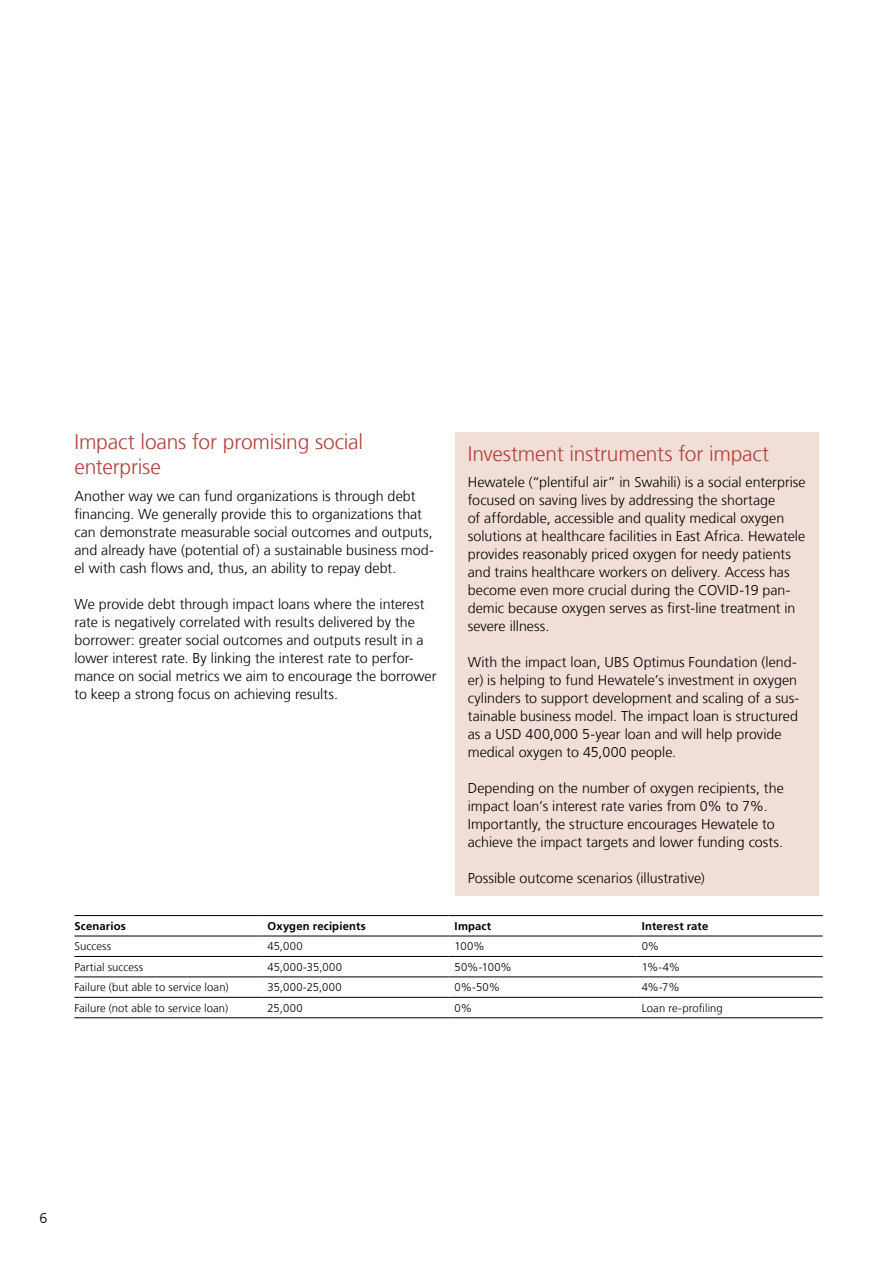
<style>
.page{position:relative;width:893px;height:1263px;background:#fff}
.page>*{position:absolute;margin:0;border:0;box-sizing:border-box;transform-origin:0 0}
.t1{font:300 21px/25.2px "Frutiger LT Com";letter-spacing:-.01em;color:#b3403a}
.t2{font:300 14.25px/18px "Frutiger LT Com";color:#000}
.t3{font:300 11.25px "Frutiger LT Com";letter-spacing:.01em;color:#000}
.t4{font:700 11.25px "Frutiger LT Com";letter-spacing:.015em;color:#000}
.t5{font:300 11.25px "Frutiger LT Com";letter-spacing:.035em;color:#000}
</style>
<div class="page">
<hr style="left:74px;top:915px;width:187px;height:1px;background:#000">
<hr style="left:261px;top:915px;width:188px;height:1px;background:#000">
<hr style="left:449px;top:915px;width:187px;height:1px;background:#000">
<hr style="left:636px;top:915px;width:187px;height:1px;background:#000">
<hr style="left:74px;top:936px;width:187px;height:1px;background:#000">
<hr style="left:261px;top:936px;width:188px;height:1px;background:#000">
<hr style="left:449px;top:936px;width:187px;height:1px;background:#000">
<hr style="left:636px;top:936px;width:187px;height:1px;background:#000">
<hr style="left:74px;top:956px;width:187px;height:1px;background:#000">
<hr style="left:261px;top:956px;width:188px;height:1px;background:#000">
<hr style="left:449px;top:956px;width:187px;height:1px;background:#000">
<hr style="left:636px;top:956px;width:187px;height:1px;background:#000">
<hr style="left:74px;top:977px;width:187px;height:1px;background:#000">
<hr style="left:261px;top:977px;width:188px;height:1px;background:#000">
<hr style="left:449px;top:977px;width:187px;height:1px;background:#000">
<hr style="left:636px;top:977px;width:187px;height:1px;background:#000">
<hr style="left:74px;top:997px;width:187px;height:1px;background:#000">
<hr style="left:261px;top:997px;width:188px;height:1px;background:#000">
<hr style="left:449px;top:997px;width:187px;height:1px;background:#000">
<hr style="left:636px;top:997px;width:187px;height:1px;background:#000">
<hr style="left:74px;top:1017px;width:187px;height:1px;background:#000">
<hr style="left:261px;top:1017px;width:188px;height:1px;background:#000">
<hr style="left:449px;top:1017px;width:187px;height:1px;background:#000">
<hr style="left:636px;top:1017px;width:187px;height:1px;background:#000">
<div style="left:455px;top:432px;width:364px;height:464px;background:#f1dfd7"></div>
<h1 class="t1" style="left:74px;top:431px;width:290px">Impact loans for promising social enterprise</h1>
<p class="t2" style="left:74px;top:488px;width:361px">Another way we can fund organizations is through debt financing. We generally provide this to organizations that can demonstrate measurable social outcomes and outputs, and already have (potential of) a sustainable business mod&shy;el with cash flows and, thus, an ability to repay debt.</p>
<p class="t2" style="left:74px;top:596px;width:363px">We provide debt through impact loans where the interest rate is negatively correlated with results delivered by the borrower: greater social outcomes and outputs result in a lower interest rate. By linking the interest rate to perfor&shy;mance on social metrics we aim to encourage the borrower to keep a strong focus on achieving results.</p>
<h1 class="t1" style="left:468px;top:443px;width:303px">Investment instruments for impact</h1>
<p class="t2" style="left:468px;top:474px;width:339px">Hewatele (“plentiful air” in Swahili) is a social enterprise focused on saving lives by addressing the shortage<br>of affordable, accessible and quality medical oxygen solutions at healthcare facilities in East Africa. Hewatele provides reasonably priced oxygen for needy patients and trains healthcare workers on delivery. Access has become even more crucial during the COVID-19 pan&shy;demic because oxygen serves as first-line treatment in severe illness.</p>
<p class="t2" style="left:468px;top:654px;width:333px">With the impact loan, UBS Optimus Foundation (lend&shy;er) is helping to fund Hewatele’s investment in oxygen cylinders to support development and scaling of a sus&shy;tainable business model. The impact loan is structured as a USD 400,000 5-year loan and will help provide medical oxygen to 45,000 people.</p>
<p class="t2" style="left:468px;top:780px;width:318px">Depending on the number of oxygen recipients, the impact loan’s interest rate varies from 0% to 7%.<br>Importantly, the structure encourages Hewatele to achieve the impact targets and lower funding costs.</p>
<p class="t2" style="left:468px;top:870px;width:239px">Possible outcome scenarios (illustrative)</p>
<p class="t4" style="left:74px;top:921px;width:53px">Scenarios</p>
<p class="t4" style="left:267px;top:921px;width:100px">Oxygen recipients</p>
<p class="t4" style="left:455px;top:921px;width:38px">Impact</p>
<p class="t4" style="left:642px;top:921px;width:68px">Interest rate</p>
<p class="t3" style="left:74px;top:942px;width:38px">Success</p>
<p class="t3" style="left:267px;top:942px;width:37px">45,000</p>
<p class="t3" style="left:455px;top:942px;width:31px">100%</p>
<p class="t3" style="left:642px;top:942px;width:19px">0%</p>
<p class="t3" style="left:74px;top:962px;width:70px">Partial success</p>
<p class="t5" style="left:267px;top:962px;width:76px">45,000-35,000</p>
<p class="t3" style="left:455px;top:962px;width:59px">50%-100%</p>
<p class="t3" style="left:642px;top:962px;width:40px">1%-4%</p>
<p class="t3" style="left:74px;top:983px;width:156px">Failure (but able to service loan)</p>
<p class="t5" style="left:267px;top:983px;width:76px">35,000-25,000</p>
<p class="t3" style="left:455px;top:983px;width:47px">0%-50%</p>
<p class="t3" style="left:642px;top:983px;width:39px">4%-7%</p>
<p class="t3" style="left:74px;top:1003px;width:155px">Failure (not able to service loan)</p>
<p class="t3" style="left:267px;top:1003px;width:37px">25,000</p>
<p class="t3" style="left:455px;top:1003px;width:19px">0%</p>
<p class="t3" style="left:642px;top:1001px;width:83px">Loan re-profiling</p>
<p class="t2" style="left:39px;top:1210px;width:9px">6</p>
</div>
